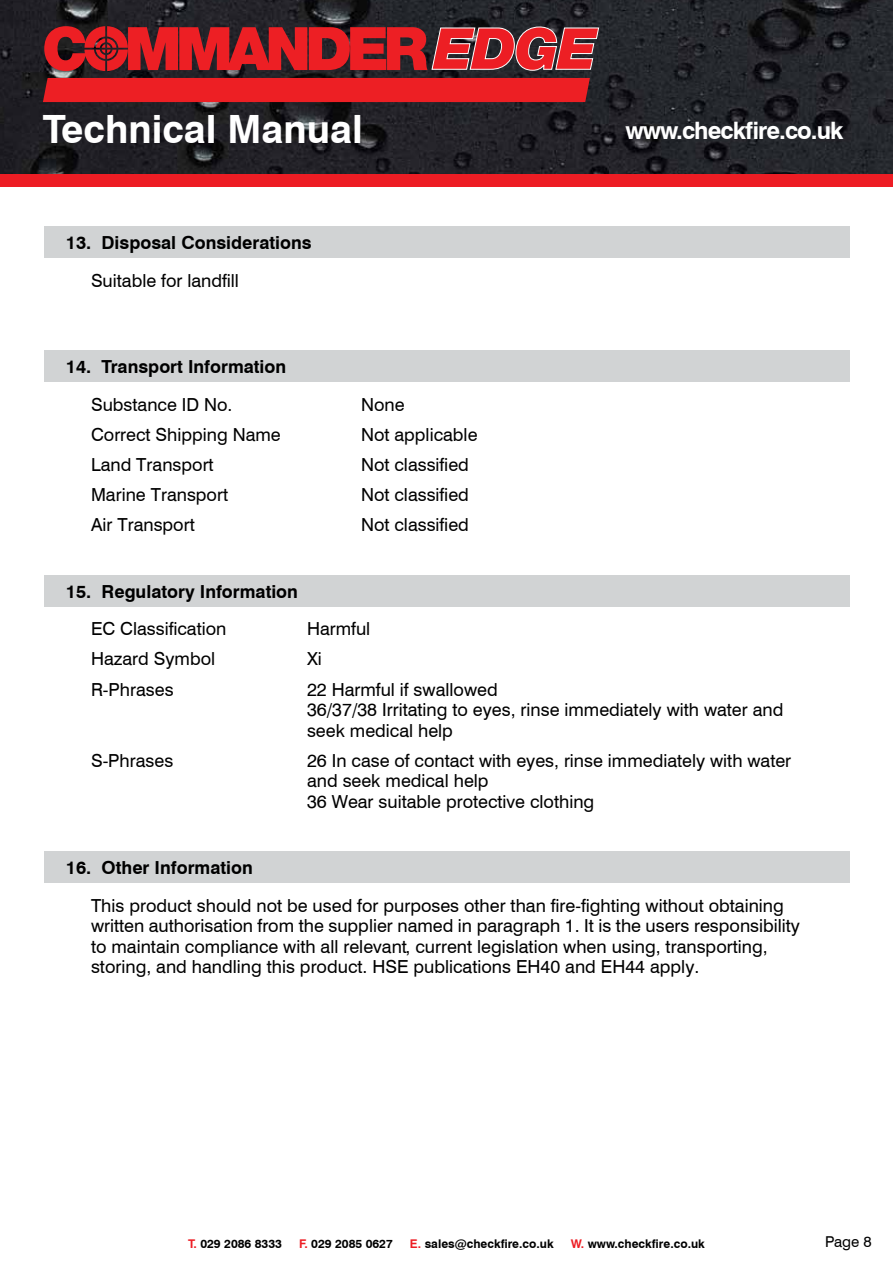
<style>
.page{position:relative;width:893px;height:1263px;background:#fff}
.page>*{position:absolute;margin:0;border:0;box-sizing:border-box;transform-origin:0 0}
.t1{font:700 39px "Swiss 721 BT";color:#fff}
.t2{font:700 24px "Swiss 721 BT";letter-spacing:-.04em;color:#fff}
.t3{font:18px/20.5px "Swiss 721";color:#000}
.t4{font:700 18px "Swiss 721 BT";color:#000}
.t5{font:15px "Swiss 721 BT";color:#000}
.t6{font:700 12px "Swiss 721 BT";color:#000}
.s1{color:#ed1d24}
</style>
<div class="page">
<img style="left:0;top:0;width:893px;height:174px">
<div style="left:0;top:174px;width:893px;height:13px;background:#ed1d24"></div>
<div style="left:43px;top:78px;width:547px;height:24px;background:#ed1f24"></div>
<svg style="left:44px;top:26px;width:555px;height:45px;background:#b0272c"></svg>
<div style="left:45px;top:226px;width:805px;height:32px;background:#d1d3d4"></div>
<div style="left:45px;top:350px;width:805px;height:32px;background:#d1d3d4"></div>
<div style="left:45px;top:575px;width:805px;height:32px;background:#d1d3d4"></div>
<div style="left:45px;top:851px;width:805px;height:32px;background:#d1d3d4"></div>
<h1 class="t1" style="left:43px;top:106px;width:321px">Technical Manual</h1>
<h2 class="t2" style="left:625px;top:116px;width:219px">www.checkfire.co.uk</h2>
<p class="t4" style="left:66px;top:232px;width:247px">13. Disposal Considerations</p>
<p class="t3" style="left:91px;top:270px;width:149px">Suitable for landfill</p>
<p class="t4" style="left:66px;top:356px;width:222px">14. Transport Information</p>
<p class="t3" style="left:91px;top:394px;width:143px">Substance ID No.</p>
<p class="t3" style="left:361px;top:394px;width:45px">None</p>
<p class="t3" style="left:91px;top:424px;width:191px">Correct Shipping Name</p>
<p class="t3" style="left:361px;top:424px;width:118px">Not applicable</p>
<p class="t3" style="left:91px;top:454px;width:124px">Land Transport</p>
<p class="t3" style="left:361px;top:454px;width:109px">Not classified</p>
<p class="t3" style="left:91px;top:484px;width:139px">Marine Transport</p>
<p class="t3" style="left:361px;top:484px;width:109px">Not classified</p>
<p class="t3" style="left:91px;top:514px;width:105px">Air Transport</p>
<p class="t3" style="left:361px;top:514px;width:109px">Not classified</p>
<p class="t4" style="left:66px;top:580px;width:234px">15. Regulatory Information</p>
<p class="t3" style="left:91px;top:618px;width:137px">EC Classification</p>
<p class="t3" style="left:307px;top:618px;width:65px">Harmful</p>
<p class="t3" style="left:91px;top:648px;width:126px">Hazard Symbol</p>
<p class="t3" style="left:307px;top:648px;width:16px">Xi</p>
<p class="t3" style="left:91px;top:678px;width:84px">R-Phrases</p>
<p class="t3" style="left:307px;top:678px;width:478px">22 Harmful if swallowed<br>36/37/38 Irritating to eyes, rinse immediately with water and seek medical help</p>
<p class="t3" style="left:91px;top:749px;width:84px">S-Phrases</p>
<p class="t3" style="left:307px;top:749px;width:486px">26 In case of contact with eyes, rinse immediately with water and seek medical help<br>36 Wear suitable protective clothing</p>
<p class="t4" style="left:66px;top:857px;width:188px">16. Other Information</p>
<p class="t3" style="left:91px;top:894px;width:711px">This product should not be used for purposes other than fire-fighting without obtaining written authorisation from the supplier named in paragraph 1. It is the users responsibility to maintain compliance with all relevant, current legislation when using, transporting, storing, and handling this product. HSE publications EH40 and EH44 apply.</p>
<p class="t6" style="left:188px;top:1236px;width:95px"><span class="s1">T.</span> 029 2086 8333</p>
<p class="t6" style="left:299px;top:1236px;width:95px"><span class="s1">F.</span> 029 2085 0627</p>
<p class="t6" style="left:410px;top:1236px;width:145px"><span class="s1">E.</span> sales@checkfire.co.uk</p>
<p class="t6" style="left:571px;top:1236px;width:136px"><span class="s1">W.</span> www.checkfire.co.uk</p>
<p class="t5" style="left:825px;top:1232px;width:48px">Page 8</p>
</div>
